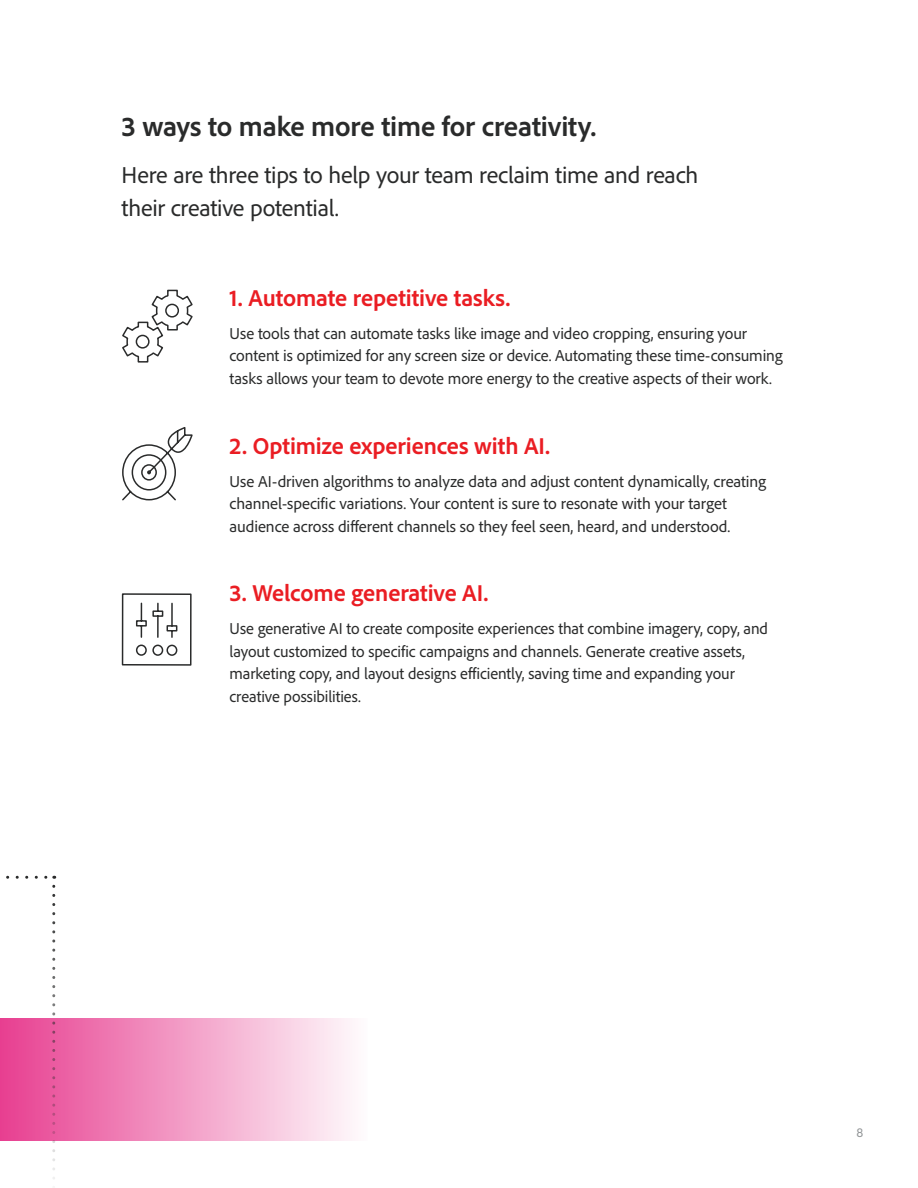
<style>
.page{position:relative;width:918px;height:1188px;background:#fff}
.page>*{position:absolute;margin:0;border:0;box-sizing:border-box;transform-origin:0 0}
.t1{font:700 28.5px "Adobe Clean";letter-spacing:-.005em;color:#2a2b2b}
.t2{font:700 24px "Adobe Clean";letter-spacing:-.005em;color:#ea1d23}
.t3{font:24px/33px "Adobe Clean";letter-spacing:-.01em;color:#2a2b2b}
.t4{font:16.5px/22.5px "Adobe Clean";letter-spacing:-.005em;color:#2a2b2b}
.t5{font:13.5px "Adobe Clean";color:#939698}
</style>
<div class="page">
<div style="left:0;top:1019px;width:368px;height:122px;background:linear-gradient(to right,#e73f90,#fefcfd)"></div>
<svg style="left:122px;top:289px;width:71px;height:74px"></svg>
<svg style="left:6px;top:876px;width:49px;height:3px"></svg>
<svg style="left:52px;top:886px;width:3px;height:293px"></svg>
<svg style="left:121px;top:593px;width:71px;height:73px"></svg>
<svg style="left:122px;top:428px;width:71px;height:73px"></svg>
<h1 class="t1" style="left:122px;top:108px;width:476px">3 ways to make more time for creativity.</h1>
<h2 class="t3" style="left:122px;top:158px;width:578px">Here are three tips to help your team reclaim time and reach their creative potential.</h2>
<h2 class="t2" style="left:230px;top:282px;width:282px">1. Automate repetitive tasks.</h2>
<p class="t4" style="left:230px;top:322px;width:555px">Use tools that can automate tasks like image and video cropping, ensuring your content is optimized for any screen size or device. Automating these time-consuming tasks allows your team to devote more energy to the creative aspects of their work.</p>
<h2 class="t2" style="left:230px;top:430px;width:322px">2. Optimize experiences with AI.</h2>
<p class="t4" style="left:230px;top:469px;width:538px">Use AI-driven algorithms to analyze data and adjust content dynamically, creating channel-specific variations. Your content is sure to resonate with your target audience across different channels so they feel seen, heard, and understood.</p>
<h2 class="t2" style="left:230px;top:578px;width:260px">3. Welcome generative AI.</h2>
<p class="t4" style="left:230px;top:617px;width:540px">Use generative AI to create composite experiences that combine imagery, copy, and layout customized to specific campaigns and channels. Generate creative assets, marketing copy, and layout designs efficiently, saving time and expanding your creative possibilities.</p>
<p class="t5" style="left:856px;top:1124px;width:8px">8</p>
</div>
